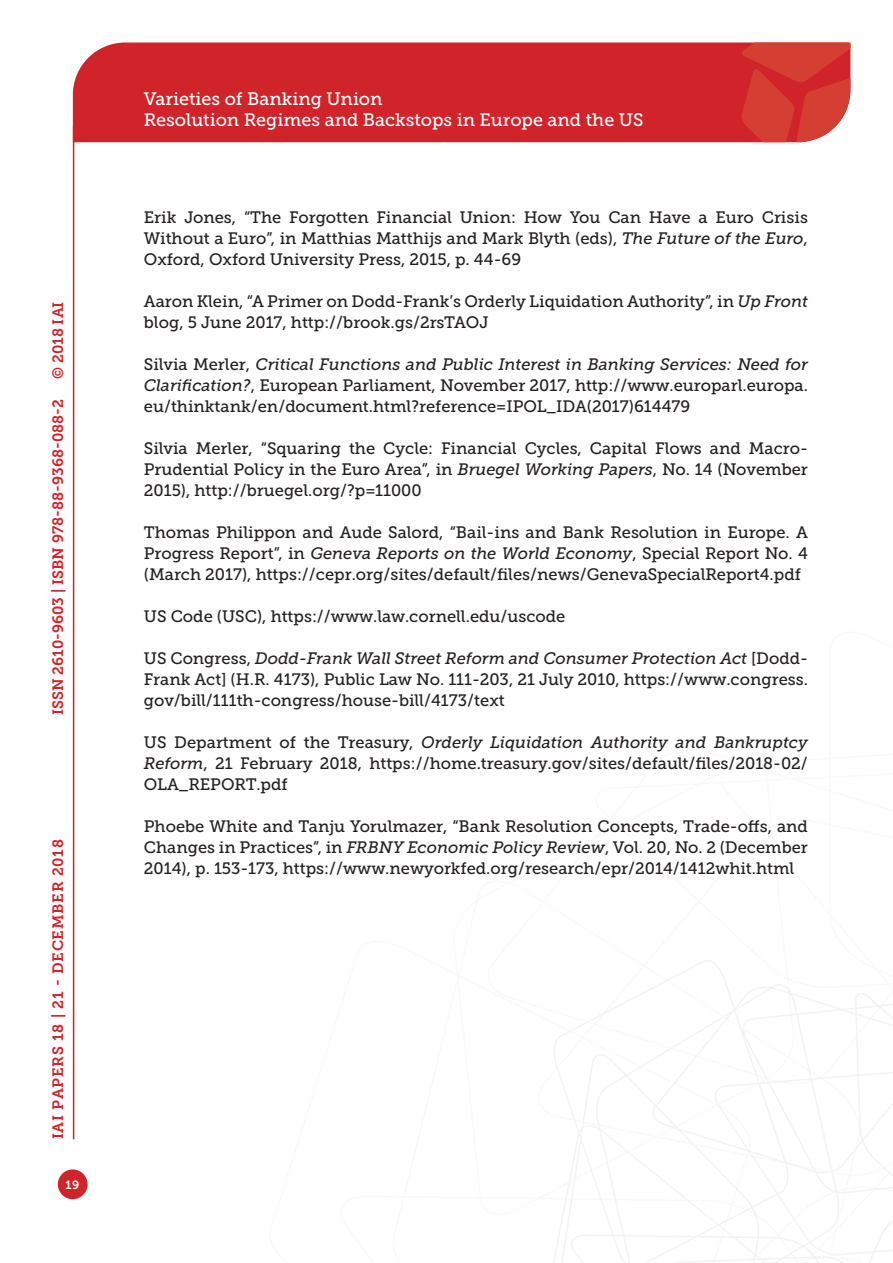
<style>
.page{position:relative;width:893px;height:1263px;background:#fff}
.page>*{position:absolute;margin:0;border:0;box-sizing:border-box;transform-origin:0 0}
.t1{font:18px/21.6px "Museo Slab 500";color:#fff}
.Testo{font:16.5px/21px "Museo Slab 500";color:#231f20;text-align:justify}
.t2{font:15px "Museo Slab 700";color:#d1232a}
.t3{font:15px "Museo Slab 700";letter-spacing:.05em;color:#d1232a}
.t4{font:12px "Museo Slab 700";color:#fff}
.s1{font-style:italic}
</style>
<div class="page">
<svg style="left:553px;top:960px;width:340px;height:303px"></svg>
<div style="left:73px;top:43px;width:668px;height:99px;background:#d1232a"></div>
<svg style="left:741px;top:43px;width:109px;height:99px;background:#d6413a"></svg>
<div style="left:58px;top:1169px;width:30px;height:30px;background:#d1232a;border-radius:50%"></div>
<hr style="left:73px;top:126px;width:1px;height:1013px;background:#d1232a">
<p class="t2" style="left:50px;top:379px;width:79px;rotate:-90deg">© 2018 IAI</p>
<p class="t2" style="left:49px;top:715px;width:318px;rotate:-90deg">ISSN 2610-9603 | ISBN 978-88-9368-088-2</p>
<p class="t3" style="left:50px;top:1139px;width:302px;rotate:-90deg">IAI PAPERS 18 | 21 - DECEMBER 2018</p>
<p class="t4" style="left:66px;top:1178px;width:15px">19</p>
<p class="t1" style="left:144px;top:88px;width:501px">Varieties of Banking Union<br>Resolution Regimes and Backstops in Europe and the US</p>
<p class="Testo" style="left:144px;top:207px;width:666px">Erik Jones, “The Forgotten Financial Union: How You Can Have a Euro Crisis Without a Euro”, in Matthias Matthijs and Mark Blyth (eds), <span class="s1">The Future of the Euro</span>, Oxford, Oxford University Press, 2015, p. 44-69</p>
<p class="Testo" style="left:144px;top:291px;width:666px">Aaron Klein, “A Primer on Dodd-Frank’s Orderly Liquidation Authority”, in <span class="s1">Up Front </span>blog, 5 June 2017, http://brook.gs/2rsTAOJ</p>
<p class="Testo" style="left:144px;top:354px;width:666px">Silvia Merler, <span class="s1">Critical Functions and Public Interest in Banking Services: Need for Clarification?</span>, European Parliament, November 2017, http://www.europarl.europa. eu/thinktank/en/document.html?reference=IPOL_IDA(2017)614479</p>
<p class="Testo" style="left:144px;top:438px;width:666px">Silvia Merler, “Squaring the Cycle: Financial Cycles, Capital Flows and Macro-Prudential Policy in the Euro Area”, in <span class="s1">Bruegel Working Papers</span>, No. 14 (November 2015), http://bruegel.org/?p=11000</p>
<p class="Testo" style="left:144px;top:522px;width:666px">Thomas Philippon and Aude Salord, “Bail-ins and Bank Resolution in Europe. A Progress Report”, in <span class="s1">Geneva Reports on the World Economy</span>, Special Report No. 4 (March 2017), https://cepr.org/sites/default/files/news/GenevaSpecialReport4.pdf</p>
<p class="Testo" style="left:144px;top:606px;width:423px">US Code (USC), https://www.law.cornell.edu/uscode</p>
<p class="Testo" style="left:144px;top:648px;width:666px">US Congress, <span class="s1">Dodd-Frank Wall Street Reform and Consumer Protection Act</span> [Dodd-Frank Act] (H.R. 4173), Public Law No. 111-203, 21 July 2010, https://www.congress. gov/bill/111th-congress/house-bill/4173/text</p>
<p class="Testo" style="left:144px;top:732px;width:666px">US Department of the Treasury, <span class="s1">Orderly Liquidation Authority and Bankruptcy Reform</span>, 21 February 2018, https://home.treasury.gov/sites/default/files/2018-02/ OLA_REPORT.pdf</p>
<p class="Testo" style="left:144px;top:816px;width:666px">Phoebe White and Tanju Yorulmazer, “Bank Resolution Concepts, Trade-offs, and Changes in Practices”, in <span class="s1">FRBNY Economic Policy Review</span>, Vol. 20, No. 2 (December 2014), p. 153-173, https://www.newyorkfed.org/research/epr/2014/1412whit.html</p>
</div>
